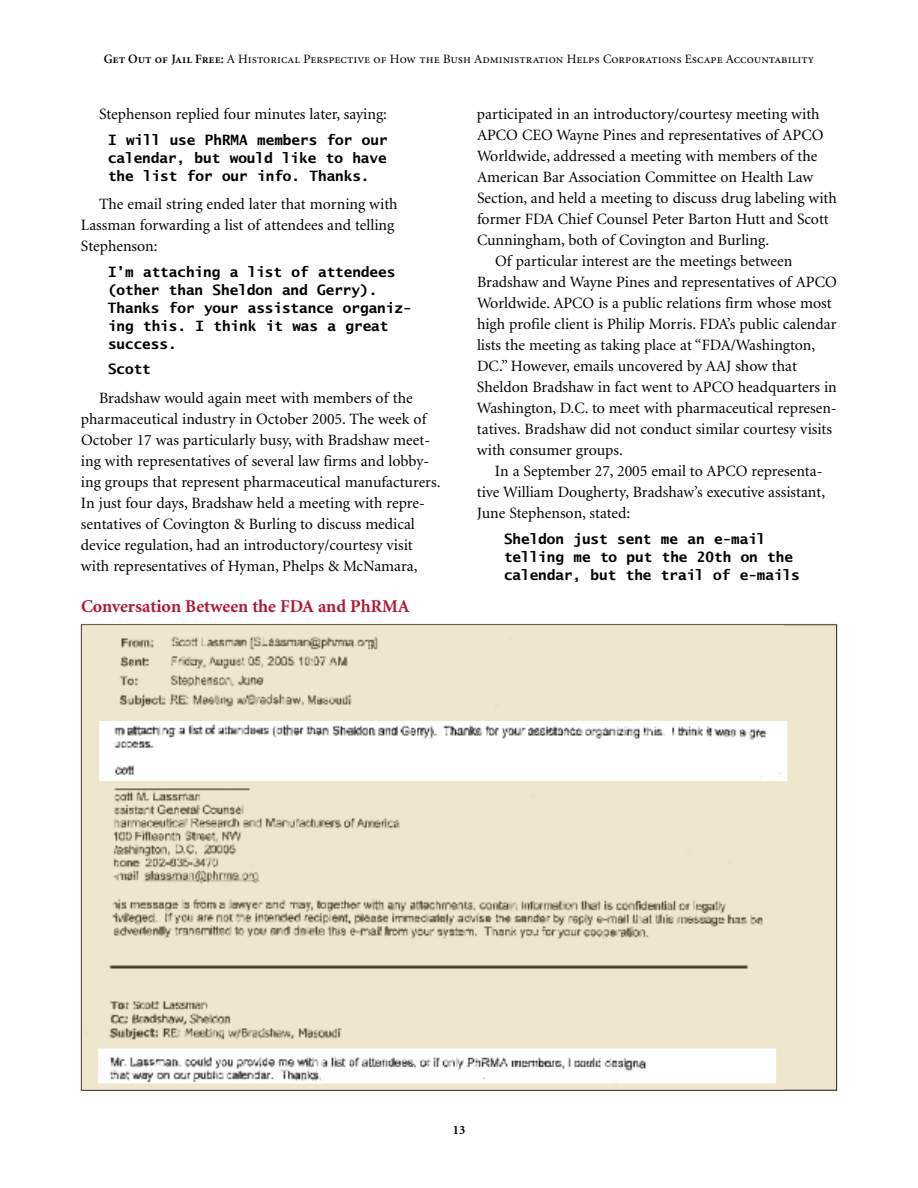
<style>
.page{position:relative;width:918px;height:1188px;background:#fff}
.page>*{position:absolute;margin:0;border:0;box-sizing:border-box;transform-origin:0 0}
.t1{font:700 18px "Minion";color:#ae1833}
.t2{font:15.75px/21px "Minion";color:#000}
.t3{font:700 14.25px/18px "Lucida Sans Typewriter";color:#000}
.t4{font:12.75px "Minion Regular SC";color:#000}
.t5{font:700 12.75px "Minion";color:#000}
.s1{font-family:"Minion Semibold SC"}
</style>
<div class="page">
<svg style="left:81px;top:625px;width:756px;height:465px;background:#ddd6bd"></svg>
<img style="left:82px;top:625px;width:702px;height:465px">
<p class="t4" style="left:104px;top:54px;width:712px"><span class="s1">Get Out of Jail Free:</span> A Historical Perspective of How the Bush Administration Helps Corporations Escape Accountability</p>
<p class="t2" style="left:99px;top:105px;width:290px">Stephenson replied four minutes later, saying:</p>
<p class="t3" style="left:108px;top:132px;width:281px;text-align:justify">I will use PhRMA members for our calendar, but would like to have the list for our info. Thanks.</p>
<p class="t2" style="left:81px;top:195px;width:318px;text-indent:18px">The email string ended later that morning with<br>Lassman forwarding a list of attendees and telling<br>Stephenson:</p>
<p class="t3" style="left:108px;top:264px;width:305px">I’m attaching a list of attendees (other than Sheldon and Gerry).<br>Thanks for your assistance organiz&shy;ing this. I think it was a great success.</p>
<p class="t3" style="left:108px;top:361px;width:44px">Scott</p>
<p class="t2" style="left:81px;top:388px;width:361px;text-indent:18px">Bradshaw would again meet with members of the pharmaceutical industry in October 2005. The week of October 17 was particularly busy, with Bradshaw meet&shy;ing with representatives of several law firms and lobby&shy;ing groups that represent pharmaceutical manufacturers.<br>In just four days, Bradshaw held a meeting with repre&shy;sentatives of Covington &amp; Burling to discuss medical device regulation, had an introductory/courtesy visit with representatives of Hyman, Phelps &amp; McNamara,</p>
<p class="t1" style="left:81px;top:599px;width:330px">Conversation Between the FDA and PhRMA</p>
<p class="t2" style="left:477px;top:105px;width:344px">participated in an introductory/courtesy meeting with</p>
<p class="t2" style="left:477px;top:126px;width:348px">APCO CEO Wayne Pines and representatives of APCO</p>
<p class="t2" style="left:477px;top:147px;width:342px">Worldwide, addressed a meeting with members of the</p>
<p class="t2" style="left:477px;top:168px;width:338px">American Bar Association Committee on Health Law</p>
<p class="t2" style="left:477px;top:189px;width:361px">Section, and held a meeting to discuss drug labeling with</p>
<p class="t2" style="left:477px;top:210px;width:353px">former FDA Chief Counsel Peter Barton Hutt and Scott</p>
<p class="t2" style="left:477px;top:231px;width:294px">Cunningham, both of Covington and Burling.</p>
<p class="t2" style="left:495px;top:252px;width:299px">Of particular interest are the meetings between</p>
<p class="t2" style="left:477px;top:273px;width:361px">Bradshaw and Wayne Pines and representatives of APCO</p>
<p class="t2" style="left:477px;top:294px;width:356px">Worldwide. APCO is a public relations firm whose most</p>
<p class="t2" style="left:477px;top:315px;width:361px">high profile client is Philip Morris. FDA’s public calendar</p>
<p class="t2" style="left:477px;top:336px;width:340px">lists the meeting as taking place at “FDA/Washington,</p>
<p class="t2" style="left:477px;top:357px;width:321px">DC.” However, emails uncovered by AAJ show that</p>
<p class="t2" style="left:477px;top:378px;width:361px">Sheldon Bradshaw in fact went to APCO headquarters in</p>
<p class="t2" style="left:477px;top:399px;width:361px">Washington, D.C. to meet with pharmaceutical represen-</p>
<p class="t2" style="left:477px;top:420px;width:357px">tatives. Bradshaw did not conduct similar courtesy visits</p>
<p class="t2" style="left:477px;top:441px;width:148px">with consumer groups.</p>
<p class="t2" style="left:495px;top:462px;width:329px">In a September 27, 2005 email to APCO representa-</p>
<p class="t2" style="left:477px;top:483px;width:350px">tive William Dougherty, Bradshaw’s executive assistant,</p>
<p class="t2" style="left:477px;top:504px;width:155px">June Stephenson, stated:</p>
<p class="t3" style="left:504px;top:531px;width:297px">Sheldon just sent me an e-mail telling me to put the 20th on the calendar, but the trail of e-mails</p>
<p class="t5" style="left:453px;top:1125px;width:14px">13</p>
</div>
